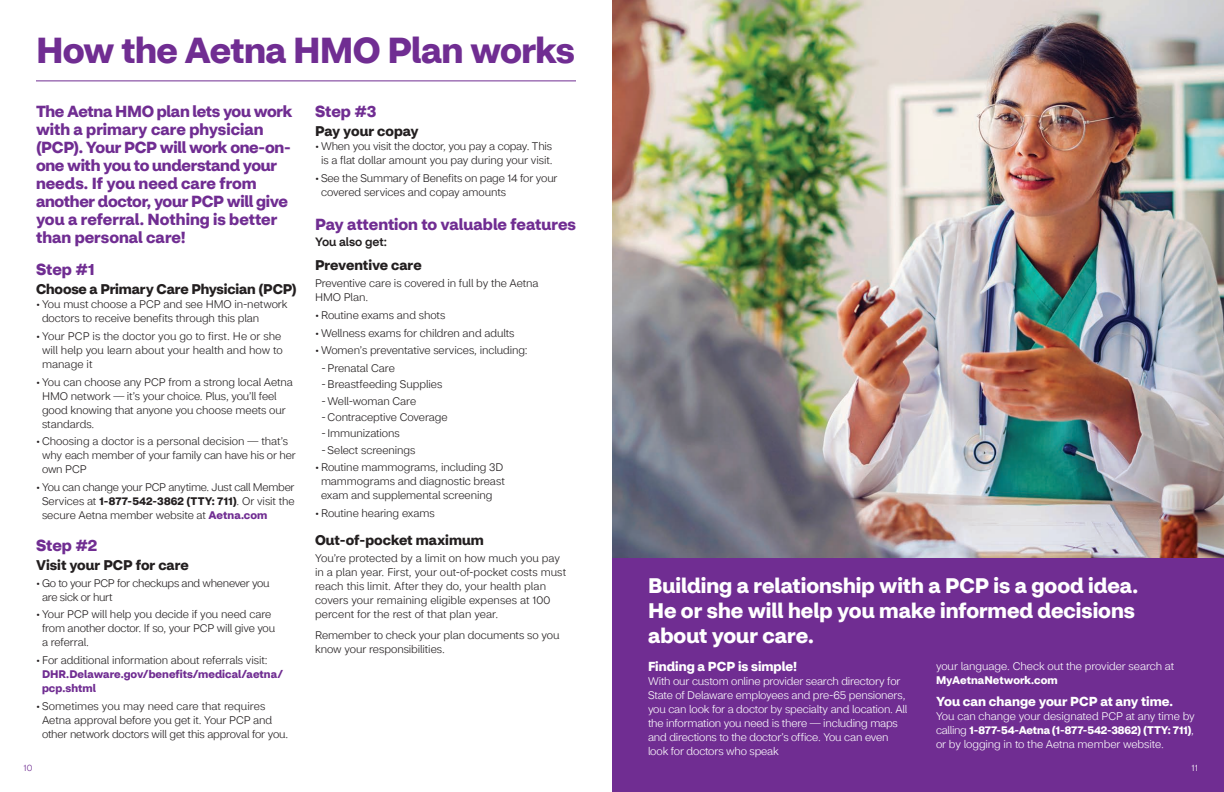
<style>
.page{position:relative;width:1224px;height:792px;background:#fff}
.page>*{position:absolute;margin:0;border:0;box-sizing:border-box;transform-origin:0 0}
.Interior_Headline{font:700 36px "CVS Health Sans";letter-spacing:-.02em;color:#702d92}
.Body{font:700 21px/25px "CVS Health Sans";color:#fff}
.Body_headline{font:700 16px/18px "CVS Health Sans";letter-spacing:-.01em;color:#702d92}
.Body_subhead{font:700 14px "CVS Health Sans";letter-spacing:-.005em;color:#231f20}
.Body_subhead-2{font:700 13px "CVS Health Sans";color:#fff}
.Body-2{font:500 12px "CVS Health Sans";color:#231f20}
.Bullet_List{font:300 11px/14px "CVS Health Sans";letter-spacing:-.01em;color:#231f20}
.Body-3{font:300 11px/14px "CVS Health Sans";letter-spacing:-.015em;color:#fff}
.Body-4{font:300 11px/14px "CVS Health Sans";color:#231f20}
.Secondary_Bullet_List{font:300 11px "CVS Health Sans";letter-spacing:-.005em;color:#231f20}
.Bullet_List-2{font:700 11px/14px "CVS Health Sans";letter-spacing:.005em;color:#702d92}
.Bullet_List_last{font:300 11px "CVS Health Sans";letter-spacing:-.005em;color:#231f20}
.t1{font:300 9px "CVS Health Sans";color:#702d92}
.t2{font:300 9px "CVS Health Sans";color:#fff}
.s1{font-weight:700}
.s2{font-weight:700;color:#702d92}
.s3{font-weight:300;color:#231f20}
</style>
<div class="page">
<img style="left:612px;top:0;width:612px;height:558px">
<div style="left:612px;top:558px;width:612px;height:234px;background:#702d92"></div>
<hr style="left:36px;top:81px;width:540px;height:1px;background:#702d92">
<h2 class="Interior_Headline" style="left:36px;top:27px;width:540px">How the Aetna HMO Plan works</h2>
<h3 class="Body_headline" style="left:36px;top:102px;width:258px">The Aetna HMO plan lets you work with a primary care physician (PCP). Your PCP will work one-on&shy;one with you to understand your needs. If you need care from another doctor, your PCP will give you a referral. Nothing is better than personal care!</h3>
<h3 class="Body_headline" style="left:36px;top:260px;width:60px">Step #1</h3>
<p class="Body_subhead" style="left:36px;top:281px;width:262px">Choose a Primary Care Physician (PCP)</p>
<p class="Bullet_List" style="left:42px;top:298px;width:247px;text-indent:-6px">• You must choose a PCP and see HMO in-network doctors to receive benefits through this plan</p>
<p class="Bullet_List" style="left:42px;top:329px;width:242px;text-indent:-6px">• Your PCP is the doctor you go to first. He or she will help you learn about your health and how to manage it</p>
<p class="Bullet_List" style="left:42px;top:375px;width:252px;text-indent:-6px">• You can choose any PCP from a strong local Aetna HMO network — it’s your choice. Plus, you’ll feel good knowing that anyone you choose meets our standards.</p>
<p class="Bullet_List" style="left:42px;top:434px;width:255px;text-indent:-6px">• Choosing a doctor is a personal decision — that’s why each member of your family can have his or her own PCP</p>
<p class="Bullet_List" style="left:42px;top:480px;width:254px;text-align:justify;text-indent:-6px">• You can change your PCP anytime. Just call Member Services at <span class="s1">1-877-542-3862 (TTY: 711)</span>. Or visit the secure Aetna member website at <span class="s2">Aetna.com</span></p>
<h3 class="Body_headline" style="left:36px;top:536px;width:63px">Step #2</h3>
<p class="Body_subhead" style="left:36px;top:557px;width:154px">Visit your PCP for care</p>
<p class="Bullet_List" style="left:42px;top:576px;width:229px;text-indent:-6px">• Go to your PCP for checkups and whenever you are sick or hurt</p>
<p class="Bullet_List" style="left:42px;top:608px;width:235px;text-indent:-6px">• Your PCP will help you decide if you need care from another doctor. If so, your PCP will give you a referral.</p>
<p class="Bullet_List-2" style="left:42px;top:653px;width:243px;text-indent:-6px"><span class="s3">• For additional information about referrals visit:<br></span>DHR.Delaware.gov/benefits/medical/aetna/ pcp.shtml</p>
<p class="Bullet_List" style="left:42px;top:699px;width:248px;text-indent:-6px">• Sometimes you may need care that requires<br>Aetna approval before you get it. Your PCP and other network doctors will get this approval for you.</p>
<h3 class="Body_headline" style="left:315px;top:102px;width:63px">Step #3</h3>
<p class="Body_subhead" style="left:315px;top:122px;width:105px">Pay your copay</p>
<p class="Bullet_List" style="left:315px;top:139px;width:239px;text-align:center">• When you visit the doctor, you pay a copay. This is a flat dollar amount you pay during your visit.</p>
<p class="Bullet_List" style="left:321px;top:171px;width:238px;text-indent:-6px">• See the Summary of Benefits on page 14 for your covered services and copay amounts</p>
<h3 class="Body_headline" style="left:315px;top:215px;width:262px">Pay attention to valuable features</h3>
<p class="Body-2" style="left:315px;top:235px;width:73px">You also get:</p>
<p class="Body_subhead" style="left:315px;top:257px;width:108px">Preventive care</p>
<p class="Body-4" style="left:315px;top:276px;width:225px">Preventive care is covered in full by the Aetna<br>HMO Plan.</p>
<p class="Bullet_List" style="left:315px;top:308px;width:132px">• Routine exams and shots</p>
<p class="Bullet_List" style="left:315px;top:326px;width:201px">• Wellness exams for children and adults</p>
<p class="Bullet_List" style="left:315px;top:344px;width:214px">• Women’s preventative services, including:</p>
<p class="Secondary_Bullet_List" style="left:322px;top:361px;width:75px">-Prenatal Care</p>
<p class="Secondary_Bullet_List" style="left:322px;top:378px;width:122px">-Breastfeeding Supplies</p>
<p class="Secondary_Bullet_List" style="left:322px;top:394px;width:96px">-Well-woman Care</p>
<p class="Secondary_Bullet_List" style="left:322px;top:410px;width:128px">- Contraceptive Coverage</p>
<p class="Secondary_Bullet_List" style="left:322px;top:427px;width:80px">- Immunizations</p>
<p class="Secondary_Bullet_List" style="left:322px;top:443px;width:95px">-Select screenings</p>
<p class="Bullet_List" style="left:315px;top:460px;width:191px;text-align:center">• Routine mammograms, including 3D mammograms and diagnostic breast exam and supplemental screening</p>
<p class="Bullet_List_last" style="left:315px;top:506px;width:121px">• Routine hearing exams</p>
<p class="Body_subhead" style="left:315px;top:532px;width:170px">Out-of-pocket maximum</p>
<p class="Body-4" style="left:315px;top:551px;width:253px">You’re protected by a limit on how much you pay in a plan year. First, your out-of-pocket costs must reach this limit. After they do, your health plan covers your remaining eligible expenses at 100 percent for the rest of that plan year.</p>
<p class="Body-4" style="left:315px;top:628px;width:246px">Remember to check your plan documents so you know your responsibilities.</p>
<p class="Body" style="left:648px;top:573px;width:492px">Building a relationship with a PCP is a good idea.<br>He or she will help you make informed decisions about your care.</p>
<p class="Body_subhead-2" style="left:648px;top:658px;width:151px">Finding a PCP is simple!</p>
<p class="Body-3" style="left:648px;top:674px;width:261px">With our custom online provider search directory for State of Delaware employees and pre-65 pensioners, you can look for a doctor by specialty and location. All the information you need is there — including maps and directions to the doctor’s office. You can even look for doctors who speak</p>
<p class="Body-3" style="left:936px;top:659px;width:240px">your language. Check out the provider search at<br><span class="s1">MyAetnaNetwork.com</span></p>
<p class="Body_subhead-2" style="left:936px;top:693px;width:239px">You can change your PCP at any time.</p>
<p class="Body-3" style="left:936px;top:709px;width:260px;text-align:justify">You can change your designated PCP at any time by calling <span class="s1">1-877-54-Aetna (1-877-542-3862) (TTY: 711)</span>, or by logging in to the Aetna member website.</p>
<p class="t1" style="left:23px;top:763px;width:10px">10</p>
<p class="t2" style="left:1192px;top:763px;width:8px">11</p>
</div>
